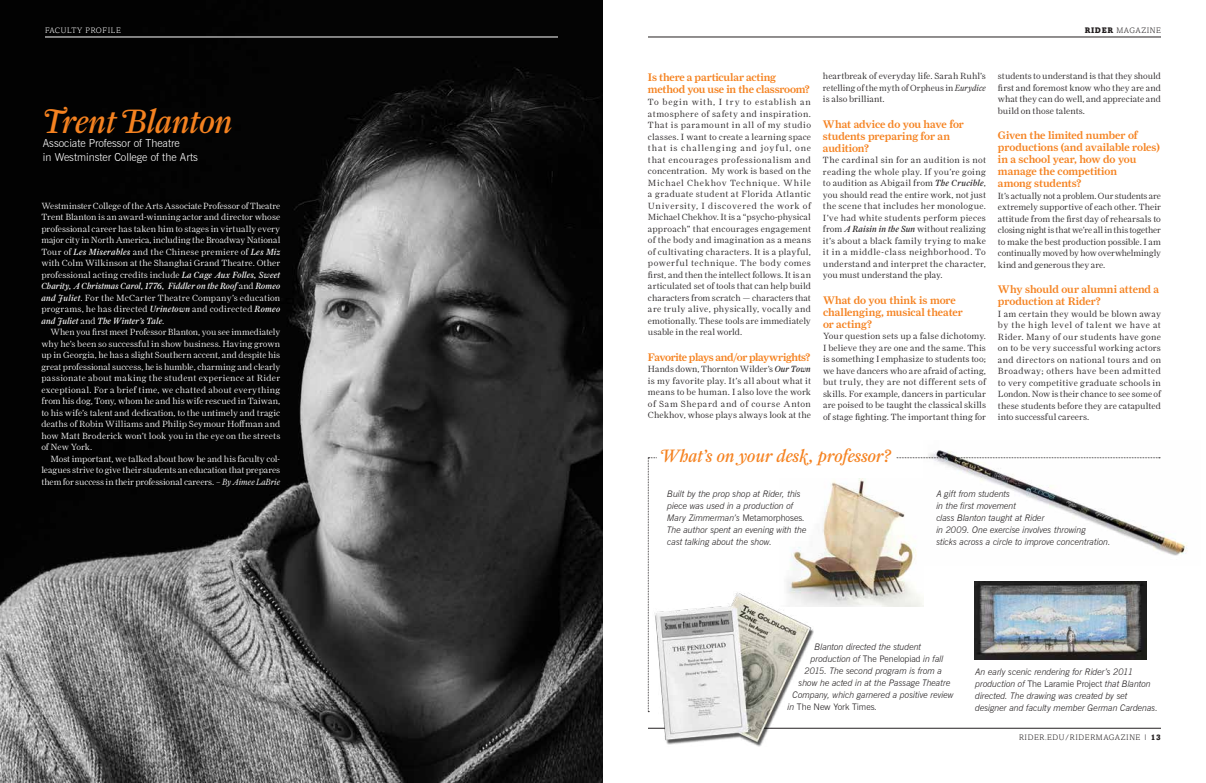
<style>
.page{position:relative;width:1206px;height:783px;background:#fff}
.page>*{position:absolute;margin:0;border:0;box-sizing:border-box;transform-origin:0 0}
.t1{font:34px "Farnham Display Reg Ital Swash";letter-spacing:-.01em;color:#f58220}
.t2{font:18px "Farnham Display Reg Ital Swash Alt";color:#f58220}
.t3{font:500 11px/12px "Farnham Display";letter-spacing:-.01em;color:#f58220}
.t4{font:300 11px/14px "News Gothic BT";color:#fff}
.t5{font:500 11px "Farnham Display";letter-spacing:-.04em;color:#f58220}
.t6{font:300 9px/11.5px "Farnham Display";letter-spacing:.005em;color:#231f20;text-align:justify}
.t7{font:300 9px/11.5px "Farnham Display";letter-spacing:.005em;color:#fff;text-align:justify}
.t8{font:italic 300 9px/12px "News Gothic BT";letter-spacing:-.005em;color:#231f20}
.t9{font:300 9px "News Gothic BT";color:#231f20}
.t10{font:300 8px "Amasis MT Std";letter-spacing:.075em;color:#231f20}
.t11{font:300 8px "Amasis MT Std";letter-spacing:.075em;color:#fff}
.s1{font-weight:400;font-style:italic}
.s2{font-style:italic}
.s3{font-weight:900}
.s4{font-style:normal}
.s5{font-size:6.8px}
</style>
<div class="page">
<img style="left:923px;top:450px;width:265px;height:106px">
<img style="left:0;top:0;width:603px;height:783px">
<svg style="left:648px;top:458px;width:512px;height:202px"></svg>
<div style="left:657px;top:447px;width:239px;height:21px;background:#fff"></div>
<hr style="left:648px;top:37px;width:513px;height:1px;background:#231f20">
<hr style="left:648px;top:728px;width:513px;height:1px;background:#231f20">
<hr style="left:45px;top:37px;width:513px;height:1px;background:#fff">
<img style="left:647px;top:586px;width:180px;height:161px">
<p class="t11" style="left:45px;top:26px;width:77px">FACULTY PROFILE</p>
<h1 class="t1" style="left:43px;top:102px;width:192px">Trent Blanton</h1>
<p class="t4" style="left:43px;top:136px;width:157px">Associate Professor of Theatre<br>in Westminster College of the Arts</p>
<p class="t7" style="left:41px;top:200px;width:240px">Westminster College of the Arts Associate Professor of Theatre Trent Blanton is an award-winning actor and director whose professional career has taken him to stages in virtually every major city in North America, including the Broadway National Tour of <span class="s1">Les Miserables</span> and the Chinese premiere of <span class="s1">Les Miz </span>with Colm Wilkinson at the Shanghai Grand Theatre. Other professional acting credits include <span class="s1">La Cage Aux Folles, Sweet Charity, A Christmas Carol, 1776, Fiddler on the Roof</span> and <span class="s1">Romeo and Juliet</span>. For the McCarter Theatre Company’s education programs, he has directed <span class="s1">Urinetown</span> and codirected <span class="s1">Romeo and Juliet</span> and <span class="s1">The Winter’s Tale</span>.</p>
<p class="t7" style="left:41px;top:326px;width:240px;text-indent:9px">When you first meet Professor Blanton, you see immediately why he’s been so successful in show business. Having grown up in Georgia, he has a slight Southern accent, and despite his great professional success, he is humble, charming and clearly passionate about making the student experience at Rider exceptional. For a brief time, we chatted about everything from his dog, Tony, whom he and his wife rescued in Taiwan, to his wife’s talent and dedication, to the untimely and tragic deaths of Robin Williams and Philip Seymour Hoffman and how Matt Broderick won’t look you in the eye on the streets of New York.</p>
<p class="t7" style="left:41px;top:453px;width:240px;text-indent:9px">Most important, we talked about how he and his faculty col&shy;leagues strive to give their students an education that prepares them for success in their professional careers. <span class="s2">– By Aimee LaBrie</span></p>
<p class="t10" style="left:1085px;top:26px;width:78px"><span class="s3">RIDER</span> MAGAZINE</p>
<p class="t3" style="left:648px;top:71px;width:164px">Is there a particular acting method you use in the classroom?</p>
<p class="t6" style="left:648px;top:96px;width:165px">To begin with, I try to establish an atmosphere of safety and inspiration.<br>That is paramount in all of my studio classes. I want to create a learning space that is challenging and joyful, one that encourages professionalism and concentration. My work is based on the Michael Chekhov Technique. While a graduate student at Florida Atlantic University, I discovered the work of Michael Chekhov. It is a “psycho-physical approach” that encourages engagement of the body and imagination as a means of cultivating characters. It is a playful, powerful technique. The body comes first, and then the intellect follows. It is an articulated set of tools that can help build characters from scratch — characters that are truly alive, physically, vocally and emotionally. These tools are immediately usable in the real world.</p>
<p class="t5" style="left:648px;top:350px;width:164px">Favorite plays and/or playwrights?</p>
<p class="t6" style="left:648px;top:363px;width:165px">Hands down, Thornton Wilder’s <span class="s1">Our Town </span>is my favorite play. It’s all about what it means to be human. I also love the work of Sam Shepard and of course Anton Chekhov, whose plays always look at the</p>
<p class="t6" style="left:823px;top:70px;width:165px">heartbreak of everyday life. Sarah Ruhl’s retelling of the myth of Orpheus in <span class="s2">Eurydice </span>is also brilliant.</p>
<p class="t3" style="left:823px;top:118px;width:142px">What advice do you have for students preparing for an audition?</p>
<p class="t6" style="left:823px;top:154px;width:165px">The cardinal sin for an audition is not reading the whole play. If you’re going to audition as Abigail from <span class="s1">The Crucible</span>, you should read the entire work, not just the scene that includes her monologue.<br>I’ve had white students perform pieces from <span class="s1">A Raisin in the Sun</span> without realizing it’s about a black family trying to make it in a middle-class neighborhood. To understand and interpret the character, you must understand the play.</p>
<p class="t3" style="left:823px;top:294px;width:141px">What do you think is more challenging, musical theater or acting?</p>
<p class="t6" style="left:823px;top:330px;width:165px">Your question sets up a false dichotomy.<br>I believe they are one and the same. This is something I emphasize to students too; we have dancers who are afraid of acting, but truly, they are not different sets of skills. For example, dancers in particular are poised to be taught the classical skills of stage fighting. The important thing for</p>
<h2 class="t2" style="left:662px;top:445px;width:231px">What’s on your desk, professor?</h2>
<p class="t6" style="left:998px;top:70px;width:165px">students to understand is that they should first and foremost know who they are and what they can do well, and appreciate and build on those talents.</p>
<p class="t3" style="left:998px;top:129px;width:163px">Given the limited number of productions (and available roles) in a school year, how do you manage the competition<br>among students?</p>
<p class="t6" style="left:998px;top:190px;width:165px">It’s actually not a problem. Our students are extremely supportive of each other. Their attitude from the first day of rehearsals to closing night is that we’re all in this together to make the best production possible. I am continually moved by how overwhelmingly kind and generous they are.</p>
<p class="t3" style="left:998px;top:283px;width:163px">Why should our alumni attend a production at Rider?</p>
<p class="t6" style="left:998px;top:308px;width:165px">I am certain they would be blown away by the high level of talent we have at Rider. Many of our students have gone on to be very successful working actors and directors on national tours and on Broadway; others have been admitted to very competitive graduate schools in London. Now is their chance to see some of these students before they are catapulted into successful careers.</p>
<p class="t8" style="left:667px;top:488px;width:141px">Built by the prop shop at Rider, this piece was used in a production of Mary Zimmerman’s <span class="s4">Metamorphoses</span>.<br>The author spent an evening with the cast talking about the show.</p>
<p class="t8" style="left:936px;top:488px;width:176px">A gift from students<br>in the first movement<br>class Blanton taught at Rider<br>in 2009. One exercise involves throwing<br>sticks across a circle to improve concentration.</p>
<p class="t8" style="left:815px;top:641px;width:108px">Blanton directed the student</p>
<p class="t8" style="left:811px;top:653px;width:134px">production of <span class="s4">The Penelopiad</span> in fall</p>
<p class="t8" style="left:805px;top:665px;width:139px">2015. The second program is from a</p>
<p class="t8" style="left:799px;top:677px;width:153px">show he acted in at the Passage Theatre</p>
<p class="t8" style="left:793px;top:689px;width:163px">Company, which garnered a positive review</p>
<p class="t9" style="left:788px;top:701px;width:91px"><span class="s2">in</span> The New York Times<span class="s2">.</span></p>
<p class="t8" style="left:975px;top:665px;width:184px">An early scenic rendering for Rider’s 2011 production of <span class="s4">The Laramie Project</span> that Blanton directed. The drawing was created by set designer and faculty member German Cardenas.</p>
<p class="t10" style="left:1019px;top:732px;width:143px">RIDER.EDU/RIDERMAGAZINE <span class="s5">|</span> <span class="s3">13</span></p>
</div>
